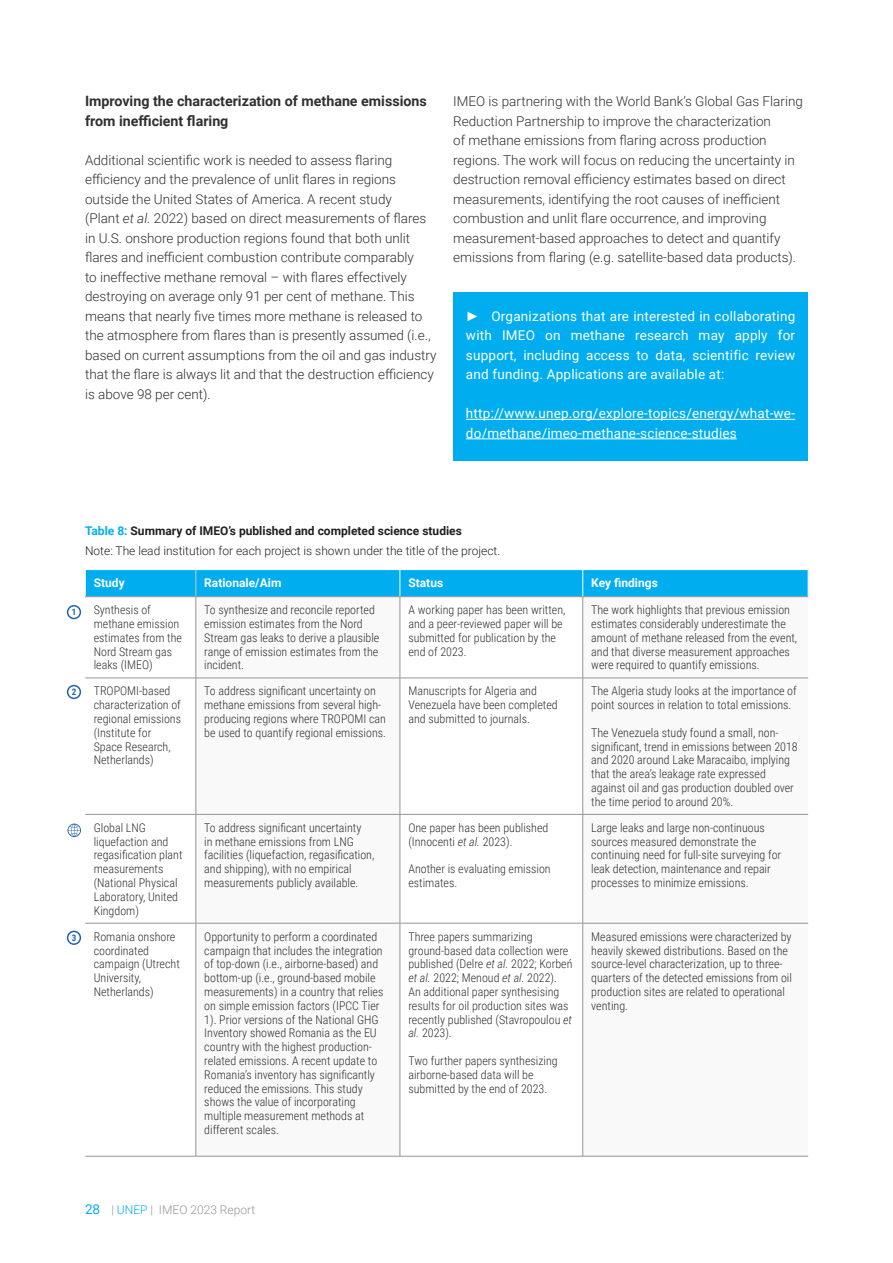
<style>
.page{position:relative;width:893px;height:1263px;background:#fff}
.page>*{position:absolute;margin:0;border:0;box-sizing:border-box;transform-origin:0 0}
._3_-_Section_heading{font:700 14.25px/19.5px "Roboto";color:#312f30}
.BODY_Light{font:300 13.5px/19.5px "Roboto";color:#312f30}
.t1{font:13.5px/19.5px "Roboto";letter-spacing:.015em;color:#fff;text-align:justify}
.Table_text{font:300 12px/13.8px "Roboto Condensed";color:#312f30}
.Figure_titles{font:300 12px/19.5px "Roboto";color:#231f20}
.Table_text-2{font:700 12px "Roboto";color:#fff}
.t2{font:300 12px "Roboto";color:#939598}
.t3{font:700 9px "Roboto Condensed";color:#2161ae}
.s1{font-style:italic}
.s2{font-family:"Arial"}
.s3{font-weight:700;color:#00aeef}
.s4{font-weight:700}
.s5{font-weight:400;font-size:13.5px;color:#00aeef}
.s6{color:#00aeef}
</style>
<div class="page">
<div style="left:453px;top:292px;width:355px;height:169px;background:#00aeef"></div>
<hr style="left:466px;top:419px;width:329px;height:1px;background:#fff">
<hr style="left:466px;top:438px;width:271px;height:1px;background:#fff">
<svg style="left:197px;top:597px;width:611px;height:559px"></svg>
<div style="left:85px;top:570px;width:724px;height:27px;background:#00aeef"></div>
<hr style="left:85px;top:596px;width:111px;height:1px;background:#939598">
<hr style="left:196px;top:596px;width:204px;height:1px;background:#939598">
<hr style="left:196px;top:597px;width:1px;height:81px;background:#939598">
<hr style="left:400px;top:596px;width:183px;height:1px;background:#939598">
<hr style="left:400px;top:597px;width:1px;height:81px;background:#939598">
<hr style="left:583px;top:596px;width:225px;height:1px;background:#939598">
<hr style="left:582px;top:597px;width:1px;height:81px;background:#939598">
<hr style="left:85px;top:678px;width:111px;height:1px;background:#939598">
<hr style="left:196px;top:678px;width:204px;height:1px;background:#939598">
<hr style="left:196px;top:678px;width:1px;height:136px;background:#939598">
<hr style="left:400px;top:678px;width:183px;height:1px;background:#939598">
<hr style="left:400px;top:678px;width:1px;height:136px;background:#939598">
<hr style="left:583px;top:678px;width:225px;height:1px;background:#939598">
<hr style="left:582px;top:678px;width:1px;height:136px;background:#939598">
<hr style="left:85px;top:814px;width:111px;height:1px;background:#939598">
<hr style="left:196px;top:814px;width:204px;height:1px;background:#939598">
<hr style="left:196px;top:814px;width:1px;height:109px;background:#939598">
<hr style="left:400px;top:814px;width:183px;height:1px;background:#939598">
<hr style="left:400px;top:814px;width:1px;height:109px;background:#939598">
<hr style="left:583px;top:814px;width:225px;height:1px;background:#939598">
<hr style="left:582px;top:814px;width:1px;height:109px;background:#939598">
<hr style="left:85px;top:923px;width:111px;height:1px;background:#939598">
<hr style="left:196px;top:923px;width:204px;height:1px;background:#939598">
<hr style="left:196px;top:923px;width:1px;height:233px;background:#939598">
<hr style="left:400px;top:923px;width:183px;height:1px;background:#939598">
<hr style="left:400px;top:923px;width:1px;height:233px;background:#939598">
<hr style="left:583px;top:923px;width:225px;height:1px;background:#939598">
<hr style="left:582px;top:923px;width:1px;height:233px;background:#939598">
<hr style="left:85px;top:1156px;width:111px;height:1px;background:#939598">
<hr style="left:196px;top:1156px;width:204px;height:1px;background:#939598">
<hr style="left:400px;top:1156px;width:183px;height:1px;background:#939598">
<hr style="left:583px;top:1156px;width:225px;height:1px;background:#939598">
<div style="left:67px;top:605px;width:14px;height:14px;border:2px solid #2161ae;border-radius:50%"></div>
<svg style="left:68px;top:824px;width:13px;height:13px"></svg>
<div style="left:67px;top:685px;width:14px;height:14px;border:2px solid #2161ae;border-radius:50%"></div>
<div style="left:67px;top:931px;width:14px;height:14px;border:2px solid #2161ae;border-radius:50%"></div>
<p class="_3_-_Section_heading" style="left:85px;top:91px;width:343px">Improving the characterization of methane emissions from inefficient flaring</p>
<p class="BODY_Light" style="left:85px;top:150px;width:353px">Additional scientific work is needed to assess flaring efficiency and the prevalence of unlit flares in regions outside the United States of America. A recent study<br>(Plant <span class="s1">et al.</span> 2022) based on direct measurements of flares in U.S. onshore production regions found that both unlit flares and inefficient combustion contribute comparably<br>to ineffective methane removal – with flares effectively destroying on average only 91 per cent of methane. This means that nearly five times more methane is released to the atmosphere from flares than is presently assumed (i.e., based on current assumptions from the oil and gas industry that the flare is always lit and that the destruction efficiency is above 98 per cent).</p>
<p class="BODY_Light" style="left:453px;top:91px;width:351px">IMEO is partnering with the World Bank’s Global Gas Flaring Reduction Partnership to improve the characterization<br>of methane emissions from flaring across production regions. The work will focus on reducing the uncertainty in destruction removal efficiency estimates based on direct measurements, identifying the root causes of inefficient combustion and unlit flare occurrence, and improving measurement-based approaches to detect and quantify emissions from flaring (e.g. satellite-based data products).</p>
<p class="t1" style="left:466px;top:306px;width:331px"><span class="s2">►</span> Organizations that are interested in collaborating with IMEO on methane research may apply for support, including access to data, scientific review and funding. Applications are available at:</p>
<p class="t1" style="left:466px;top:403px;width:331px">http://www.unep.org/explore-topics/energy/what-we&shy;do/methane/imeo-methane-science-studies</p>
<p class="t3" style="left:72px;top:606px;width:6px">1</p>
<p class="t3" style="left:72px;top:685px;width:6px">2</p>
<p class="t3" style="left:72px;top:931px;width:6px">3</p>
<p class="Figure_titles" style="left:85px;top:521px;width:417px"><span class="s3">Table 8:</span> <span class="s4">Summary of IMEO’s published and completed science studies<br></span>Note: The lead institution for each project is shown under the title of the project.</p>
<p class="Table_text-2" style="left:94px;top:574px;width:32px">Study</p>
<p class="Table_text-2" style="left:204px;top:574px;width:79px">Rationale/Aim</p>
<p class="Table_text-2" style="left:408px;top:574px;width:36px">Status</p>
<p class="Table_text-2" style="left:591px;top:574px;width:68px">Key findings</p>
<p class="Table_text" style="left:94px;top:603px;width:90px">Synthesis of methane emission estimates from the<br>Nord Stream gas leaks (IMEO)</p>
<p class="Table_text" style="left:204px;top:603px;width:177px">To synthesize and reconcile reported emission estimates from the Nord<br>Stream gas leaks to derive a plausible range of emission estimates from the incident.</p>
<p class="Table_text" style="left:408px;top:603px;width:159px">A working paper has been written, and a peer-reviewed paper will be submitted for publication by the end of 2023.</p>
<p class="Table_text" style="left:591px;top:603px;width:207px">The work highlights that previous emission estimates considerably underestimate the amount of methane released from the event, and that diverse measurement approaches were required to quantify emissions.</p>
<p class="Table_text" style="left:94px;top:684px;width:89px">TROPOMI-based characterization of regional emissions (Institute for<br>Space Research,<br>Netherlands)</p>
<p class="Table_text" style="left:204px;top:684px;width:183px">To address significant uncertainty on methane emissions from several high&shy;producing regions where TROPOMI can be used to quantify regional emissions.</p>
<p class="Table_text" style="left:408px;top:684px;width:151px">Manuscripts for Algeria and<br>Venezuela have been completed and submitted to journals.</p>
<p class="Table_text" style="left:591px;top:684px;width:207px">The Algeria study looks at the importance of point sources in relation to total emissions.</p>
<p class="Table_text" style="left:591px;top:725px;width:208px">The Venezuela study found a small, non&shy;significant, trend in emissions between 2018 and 2020 around Lake Maracaibo, implying that the area’s leakage rate expressed against oil and gas production doubled over the time period to around 20%.</p>
<p class="Table_text" style="left:94px;top:820px;width:90px">Global LNG liquefaction and regasification plant measurements (National Physical<br>Laboratory, United<br>Kingdom)</p>
<p class="Table_text" style="left:204px;top:820px;width:171px">To address significant uncertainty<br>in methane emissions from LNG facilities (liquefaction, regasification, and shipping), with no empirical measurements publicly available.</p>
<p class="Table_text" style="left:408px;top:820px;width:141px">One paper has been published (Innocenti <span class="s1">et al.</span> 2023).</p>
<p class="Table_text" style="left:408px;top:862px;width:144px">Another is evaluating emission estimates.</p>
<p class="Table_text" style="left:94px;top:929px;width:88px">Romania onshore coordinated campaign (Utrecht<br>University,<br>Netherlands)</p>
<p class="Table_text" style="left:204px;top:929px;width:181px">Opportunity to perform a coordinated campaign that includes the integration of top-down (i.e., airborne-based) and bottom-up (i.e., ground-based mobile measurements) in a country that relies on simple emission factors (IPCC Tier 1). Prior versions of the National GHG Inventory showed Romania as the EU country with the highest production&shy;related emissions. A recent update to Romania’s inventory has significantly</p>
<p class="Table_text" style="left:204px;top:1081px;width:161px">reduced the emissions. This study shows the value of incorporating multiple measurement methods at different scales.</p>
<p class="Table_text" style="left:408px;top:929px;width:166px">Three papers summarizing ground-based data collection were published (Delre <span class="s1">et al.</span> 2022; Korbeń <span class="s1">et al.</span> 2022; Menoud <span class="s1">et al.</span> 2022).<br>An additional paper synthesising results for oil production sites was recently published (Stavropoulou <span class="s1">et al.</span> 2023).</p>
<p class="Table_text" style="left:408px;top:1053px;width:151px">Two further papers synthesizing airborne-based data will be submitted by the end of 2023.</p>
<p class="Table_text" style="left:591px;top:820px;width:191px">Large leaks and large non-continuous sources measured demonstrate the continuing need for full-site surveying for leak detection, maintenance and repair processes to minimize emissions.</p>
<p class="Table_text" style="left:591px;top:929px;width:202px">Measured emissions were characterized by heavily skewed distributions. Based on the source-level characterization, up to three&shy;quarters of the detected emissions from oil production sites are related to operational venting.</p>
<p class="t2" style="left:85px;top:1201px;width:172px"><span class="s5">28</span> | <span class="s6">UNEP</span> | IMEO 2023 Report</p>
</div>
